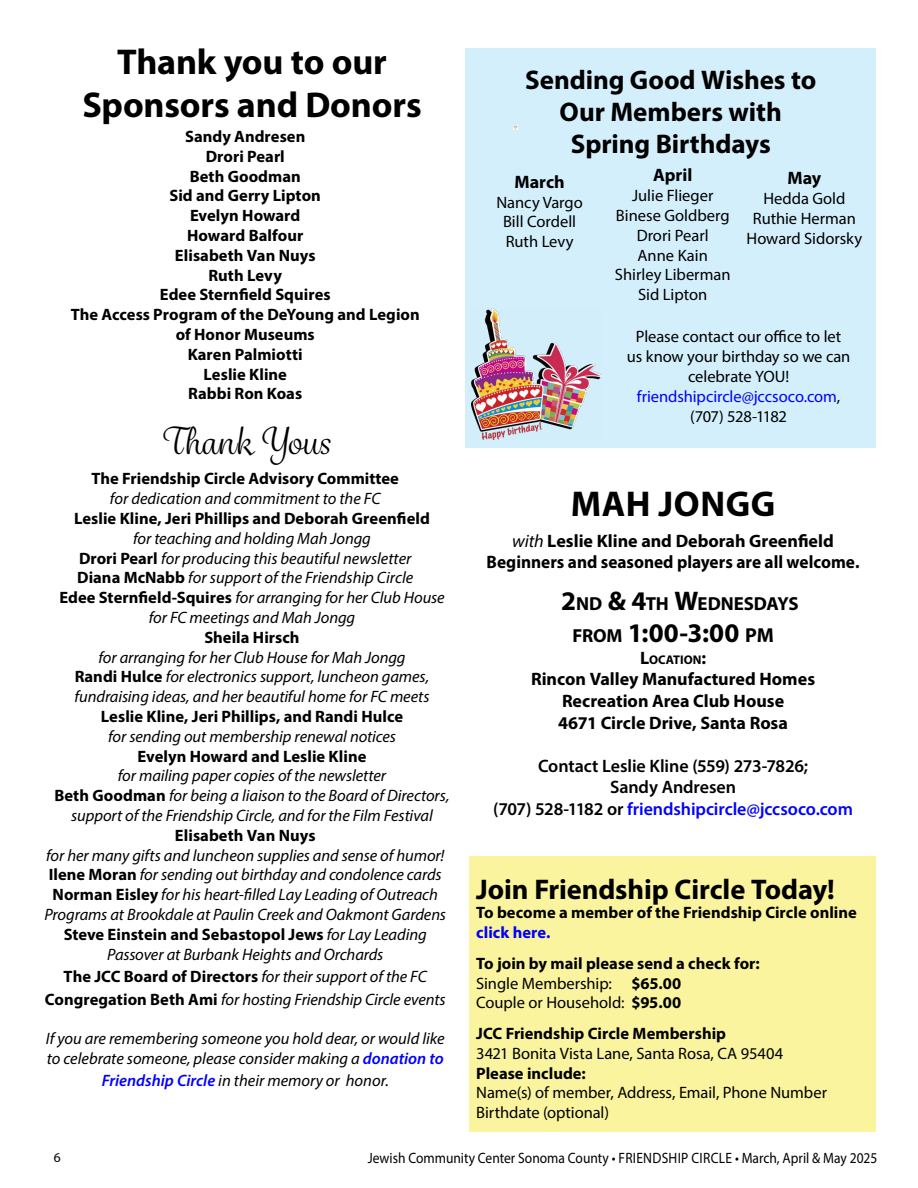
<style>
.page{position:relative;width:918px;height:1188px;background:#fff}
.page>*{position:absolute;margin:0;border:0;box-sizing:border-box;transform-origin:0 0}
.t1{font:700 36px/43.2px "Myriad Pro";letter-spacing:-.005em;color:#000;text-align:center}
.t2{font:36px "Grafolita Script";letter-spacing:-.005em;color:#000}
.t3{font:700 36px "Myriad Pro";letter-spacing:.015em;color:#000}
.t4{font:700 28.5px "Myriad Pro";letter-spacing:-.005em;color:#000}
.t5{font:700 27px/32.4px "Myriad Pro";letter-spacing:-.005em;color:#000;text-align:center}
.t6{font:700 27px "Myriad Pro";color:#000}
.t7{font:700 18.9px "Myriad Pro";letter-spacing:-.005em;color:#000}
.t8{font:700 18px/21.6px "Myriad Pro";color:#000;text-align:center}
.t9{font:600 18px/21.6px "Myriad Pro";letter-spacing:-.005em;color:#000;text-align:center}
.t10{font:italic 16.5px/19.8px "Myriad Pro";letter-spacing:-.005em;color:#000;text-align:center}
.t11{font:700 16.5px/19.8px "Myriad Pro";color:#000;text-align:center}
.t12{font:16.5px/19.8px "Myriad Pro";color:#000;text-align:center}
.t13{font:700 16.5px "Myriad Pro";color:#00f}
.t14{font:15px "Myriad Pro";color:#000;scale:.9 1}
.t15{font:13.5px "Myriad Pro";color:#000}
.t16{font:700 12.6px "Myriad Pro";color:#000}
.s1{font-weight:700;font-style:normal}
.s2{font-weight:600;color:#00f}
.s3{color:#00f}
.s4{font-weight:400;font-style:italic}
.s5{font-size:27px}
.s6{font-size:18.9px}
.s7{font-size:20.25px}
.s8{font-size:18px}
.s9{font-weight:400}
</style>
<div class="page">
<div style="left:466px;top:49px;width:410px;height:399px;background:#d4effc"></div>
<svg style="left:514px;top:125px;width:4px;height:5px"></svg>
<div style="left:470px;top:856px;width:406px;height:276px;background:#faf49e"></div>
<img style="left:471px;top:309px;width:130px;height:130px">
<h1 class="t1" style="left:82px;top:39px;width:341px">Thank you to our<br>Sponsors and Donors</h1>
<p class="t11" style="left:71px;top:126px;width:351px">Sandy Andresen<br>Drori Pearl<br>Beth Goodman<br>Sid and Gerry Lipton<br>Evelyn Howard<br>Howard Balfour<br>Elisabeth Van Nuys<br>Ruth Levy<br>Edee Sternfield Squires<br>The Access Program of the DeYoung and Legion of Honor Museums<br>Karen Palmiotti<br>Leslie Kline<br>Rabbi Ron Koas</p>
<h1 class="t2" style="left:160px;top:418px;width:172px">Thank Yous</h1>
<p class="t11" style="left:92px;top:468px;width:309px">The Friendship Circle Advisory Committee</p>
<p class="t10" style="left:110px;top:488px;width:272px">for dedication and commitment to the FC</p>
<p class="t11" style="left:74px;top:508px;width:357px">Leslie Kline, Jeri Phillips and Deborah Greenfield</p>
<p class="t10" style="left:133px;top:528px;width:239px">for teaching and holding Mah Jongg</p>
<p class="t10" style="left:79px;top:548px;width:334px"><span class="s1">Drori Pearl</span> for producing this beautiful newsletter</p>
<p class="t10" style="left:77px;top:568px;width:338px"><span class="s1">Diana McNabb</span> for support of the Friendship Circle</p>
<p class="t10" style="left:59px;top:587px;width:387px"><span class="s1">Edee Sternfield-Squires</span> for arranging for her Club House</p>
<p class="t10" style="left:149px;top:607px;width:208px">for FC meetings and Mah Jongg</p>
<p class="t11" style="left:204px;top:627px;width:97px">Sheila Hirsch</p>
<p class="t10" style="left:75px;top:647px;width:356px">for arranging for her Club House for Mah Jongg<br><span class="s1">Randi Hulce</span> for electronics support, luncheon games, fundraising ideas, and her beautiful home for FC meets</p>
<p class="t11" style="left:101px;top:706px;width:304px">Leslie Kline, Jeri Phillips, and Randi Hulce</p>
<p class="t10" style="left:108px;top:726px;width:289px">for sending out membership renewal notices</p>
<p class="t11" style="left:138px;top:746px;width:230px">Evelyn Howard and Leslie Kline</p>
<p class="t10" style="left:55px;top:766px;width:396px">for mailing paper copies of the newsletter<br><span class="s1">Beth Goodman</span> for being a liaison to the Board of Directors, support of the Friendship Circle, and for the Film Festival</p>
<p class="t11" style="left:175px;top:825px;width:142px">Elisabeth Van Nuys</p>
<p class="t10" style="left:44px;top:845px;width:403px">for her many gifts and luncheon supplies and sense of humor!<br><span class="s1">Ilene Moran</span> for sending out birthday and condolence cards <span class="s1">Norman Eisley</span> for his heart-filled Lay Leading of Outreach Programs at Brookdale at Paulin Creek and Oakmont Gardens <span class="s1">Steve Einstein and Sebastopol Jews</span> for Lay Leading Passover at Burbank Heights and Orchards</p>
<p class="t10" style="left:45px;top:965px;width:402px;line-height:22.5px"><span class="s1">The JCC Board of Directors</span> for their support of the FC<br><span class="s1">Congregation Beth Ami</span> for hosting Friendship Circle events</p>
<p class="t10" style="left:46px;top:1028px;width:400px;text-align:left">If you are remembering someone you hold dear, or would like to celebrate someone, please consider making a <span class="s2">donation to</span></p>
<p class="t10" style="left:102px;top:1070px;width:289px"><span class="s2">Friendship Circle</span> in their memory or honor.</p>
<h3 class="t5" style="left:525px;top:62px;width:293px">Sending Good Wishes to<br>Our Members with<br>Spring Birthdays</h3>
<p class="t8" style="left:515px;top:170px;width:52px">March</p>
<p class="t12" style="left:496px;top:192px;width:88px">Nancy Vargo<br>Bill Cordell<br>Ruth Levy</p>
<p class="t8" style="left:653px;top:164px;width:41px">April</p>
<p class="t12" style="left:615px;top:186px;width:117px">Julie Flieger<br>Binese Goldberg<br>Drori Pearl<br>Anne Kain<br>Shirley Liberman<br>Sid Lipton</p>
<p class="t8" style="left:788px;top:167px;width:35px">May</p>
<p class="t12" style="left:747px;top:188px;width:117px">Hedda Gold<br>Ruthie Herman<br>Howard Sidorsky</p>
<p class="t12" style="left:627px;top:327px;width:225px">Please contact our office to let us know your birthday so we can celebrate YOU! <span class="s3">friendshipcircle@jccsoco.com</span>, (707) 528-1182</p>
<h1 class="t3" style="left:571px;top:480px;width:206px">MAH JONGG</h1>
<p class="t8" style="left:487px;top:530px;width:374px;line-height:21px"><span class="s4">with</span> Leslie Kline and Deborah Greenfield<br>Beginners and seasoned players are all welcome.</p>
<p class="t7" style="left:561px;top:591px;width:239px"><span class="s5">2</span>ND <span class="s5">&amp; 4</span>TH <span class="s5">W</span>EDNESDAYS</p>
<h3 class="t6" style="left:572px;top:616px;width:203px"><span class="s6">FROM</span> 1:00-3:00 <span class="s7">P</span><span class="s7">M</span></h3>
<p class="t16" style="left:640px;top:651px;width:67px"><span class="s8">L</span>OCATI ON<span class="s8">:</span></p>
<p class="t8" style="left:531px;top:668px;width:286px">Rincon Valley Manufactured Homes<br>Recreation Area Club House<br>4671 Circle Drive, Santa Rosa</p>
<p class="t9" style="left:493px;top:755px;width:361px">Contact Leslie Kline (559) 273-7826;<br>Sandy Andresen<br>(707) 528-1182 or <span class="s3">friendshipcircle@jccsoco.com</span></p>
<h2 class="t4" style="left:476px;top:870px;width:360px">Join Friendship Circle Today!</h2>
<p class="t11" style="left:476px;top:902px;width:382px">To become a member of the Friendship Circle online</p>
<p class="t13" style="left:476px;top:922px;width:76px">click here.</p>
<p class="t11" style="left:476px;top:953px;width:285px;text-align:left">To join by mail please send a check for:<br><span class="s9">Single Membership:</span> $65.00<br><span class="s9">Couple or Household:</span> $95.00</p>
<p class="t11" style="left:476px;top:1023px;width:251px">JCC Friendship Circle Membership</p>
<p class="t12" style="left:476px;top:1043px;width:308px">3421 Bonita Vista Lane, Santa Rosa, CA 95404</p>
<p class="t11" style="left:476px;top:1063px;width:111px">Please include:</p>
<p class="t12" style="left:476px;top:1083px;width:352px;text-align:left">Name(s) of member, Address, Email, Phone Number<br>Birthdate (optional)</p>
<p class="t15" style="left:54px;top:1149px;width:8px">6</p>
<p class="t14" style="left:368px;top:1149px;width:568px">Jewish Community Center Sonoma County • FRIENDSHIP CIRCLE • March, April &amp; May 2025</p>
</div>
